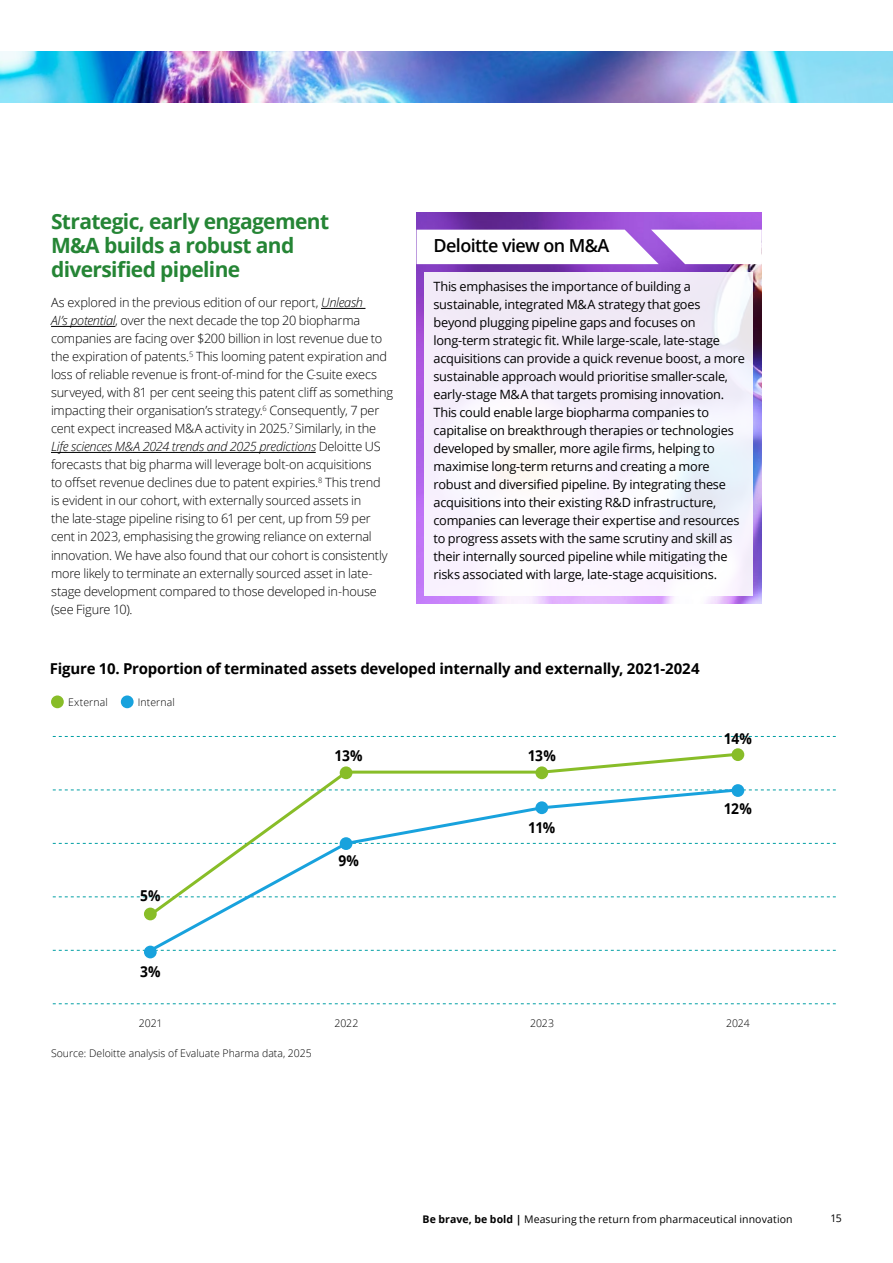
<style>
.page{position:relative;width:893px;height:1263px;background:#fff}
.page>*{position:absolute;margin:0;border:0;box-sizing:border-box;transform-origin:0 0}
.t1{font:700 21px/24px "Open Sans";letter-spacing:-.03em;color:#258535}
.t2{font:600 18px "Open Sans";letter-spacing:-.035em;color:#000}
.t3{font:700 15px "Open Sans";letter-spacing:-.015em;color:#000}
.t4{font:700 15px "Open Sans";letter-spacing:-.015em;color:#000;scale:.92 1}
.t5{font:300 12.75px/18px "Open Sans";letter-spacing:-.015em;color:#000}
.t6{font:12.75px/18px "Open Sans";letter-spacing:-.02em;color:#000}
.t7{font:300 10.5px "Open Sans";color:#000}
.t8{font:10.5px "Open Sans";letter-spacing:.01em;color:#000}
.s1{font-style:italic}
.s2{font-weight:700}
</style>
<div class="page">
<hr style="left:321px;top:308px;width:44px;height:1px;background:#000">
<hr style="left:51px;top:326px;width:64px;height:1px;background:#000">
<hr style="left:51px;top:452px;width:265px;height:1px;background:#000">
<div style="left:51px;top:695px;width:13px;height:13px;background:#88bd28;border-radius:50%"></div>
<div style="left:121px;top:695px;width:13px;height:13px;background:#18a2dd;border-radius:50%"></div>
<svg style="left:53px;top:1003px;width:783px;height:1px"></svg>
<svg style="left:53px;top:736px;width:783px;height:1px"></svg>
<svg style="left:53px;top:751px;width:783px;height:200px"></svg>
<div style="left:340px;top:766px;width:12px;height:13px;background:#88bd28;border-radius:50%"></div>
<div style="left:144px;top:907px;width:13px;height:13px;background:#88bd28;border-radius:50%"></div>
<div style="left:535px;top:766px;width:13px;height:13px;background:#88bd28;border-radius:50%"></div>
<div style="left:535px;top:801px;width:13px;height:13px;background:#18a2dd;border-radius:50%"></div>
<div style="left:731px;top:784px;width:13px;height:13px;background:#18a2dd;border-radius:50%"></div>
<div style="left:340px;top:837px;width:12px;height:13px;background:#18a2dd;border-radius:50%"></div>
<div style="left:144px;top:946px;width:13px;height:12px;background:#18a2dd;border-radius:50%"></div>
<div style="left:731px;top:748px;width:13px;height:13px;background:#88bd28;border-radius:50%"></div>
<img style="left:0;top:52px;width:893px;height:51px">
<img style="left:416px;top:213px;width:346px;height:391px">
<div style="left:424px;top:272px;width:328px;height:323px;background:linear-gradient(to right,#f9f2fb,#f2f1fa)"></div>
<svg style="left:416px;top:230px;width:346px;height:34px"></svg>
<h1 class="t1" style="left:51px;top:209px;width:280px">Strategic, early engagement<br>M&amp;A builds a robust and diversified pipeline</h1>
<p class="t5" style="left:51px;top:293px;width:344px">As explored in the previous edition of our report, <span class="s1">Unleash<br>AI’s potential</span>, over the next decade the top 20 biopharma companies are facing over $200 billion in lost revenue due to the expiration of patents.<sup>5</sup> This looming patent expiration and loss of reliable revenue is front-of-mind for the C-suite execs surveyed, with 81 per cent seeing this patent cliff as something impacting their organisation’s strategy.<sup>6</sup> Consequently, 7 per cent expect increased M&amp;A activity in 2025.<sup>7</sup> Similarly, in the <span class="s1">Life sciences M&amp;A 2024 trends and 2025 predictions</span> Deloitte US forecasts that big pharma will leverage bolt-on acquisitions<br>to offset revenue declines due to patent expiries.<sup>8</sup> This trend<br>is evident in our cohort, with externally sourced assets in<br>the late-stage pipeline rising to 61 per cent, up from 59 per cent in 2023, emphasising the growing reliance on external innovation. We have also found that our cohort is consistently more likely to terminate an externally sourced asset in late&shy;stage development compared to those developed in-house (see Figure 10).</p>
<h2 class="t2" style="left:433px;top:233px;width:177px">Deloitte view on M&amp;A</h2>
<p class="t6" style="left:433px;top:277px;width:313px">This emphasises the importance of building a sustainable, integrated M&amp;A strategy that goes beyond plugging pipeline gaps and focuses on long-term strategic fit. While large-scale, late-stage acquisitions can provide a quick revenue boost, a more sustainable approach would prioritise smaller-scale, early-stage M&amp;A that targets promising innovation.<br>This could enable large biopharma companies to capitalise on breakthrough therapies or technologies developed by smaller, more agile firms, helping to maximise long-term returns and creating a more robust and diversified pipeline. By integrating these acquisitions into their existing R&amp;D infrastructure, companies can leverage their expertise and resources to progress assets with the same scrutiny and skill as their internally sourced pipeline while mitigating the risks associated with large, late-stage acquisitions.</p>
<p class="t3" style="left:50px;top:658px;width:651px">Figure 10. Proportion of terminated assets developed internally and externally, 2021-2024</p>
<p class="t7" style="left:68px;top:694px;width:41px">External</p>
<p class="t7" style="left:138px;top:694px;width:39px">Internal</p>
<p class="t4" style="left:140px;top:885px;width:24px">5%</p>
<p class="t4" style="left:140px;top:961px;width:24px">3%</p>
<p class="t4" style="left:335px;top:745px;width:32px">13%</p>
<p class="t4" style="left:528px;top:745px;width:32px">13%</p>
<p class="t4" style="left:338px;top:850px;width:24px">9%</p>
<p class="t4" style="left:528px;top:817px;width:31px">11%</p>
<p class="t4" style="left:724px;top:728px;width:32px">14%</p>
<p class="t4" style="left:724px;top:798px;width:32px">12%</p>
<p class="t7" style="left:139px;top:1016px;width:25px">2021</p>
<p class="t7" style="left:334px;top:1016px;width:25px">2022</p>
<p class="t7" style="left:530px;top:1016px;width:26px">2023</p>
<p class="t7" style="left:726px;top:1016px;width:25px">2024</p>
<p class="t7" style="left:51px;top:1046px;width:262px">Source: Deloitte analysis of Evaluate Pharma data, 2025</p>
<p class="t8" style="left:423px;top:1212px;width:372px"><span class="s2">Be brave, be bold |</span> Measuring the return from pharmaceutical innovation</p>
<p class="t8" style="left:830px;top:1211px;width:13px">15</p>
</div>
